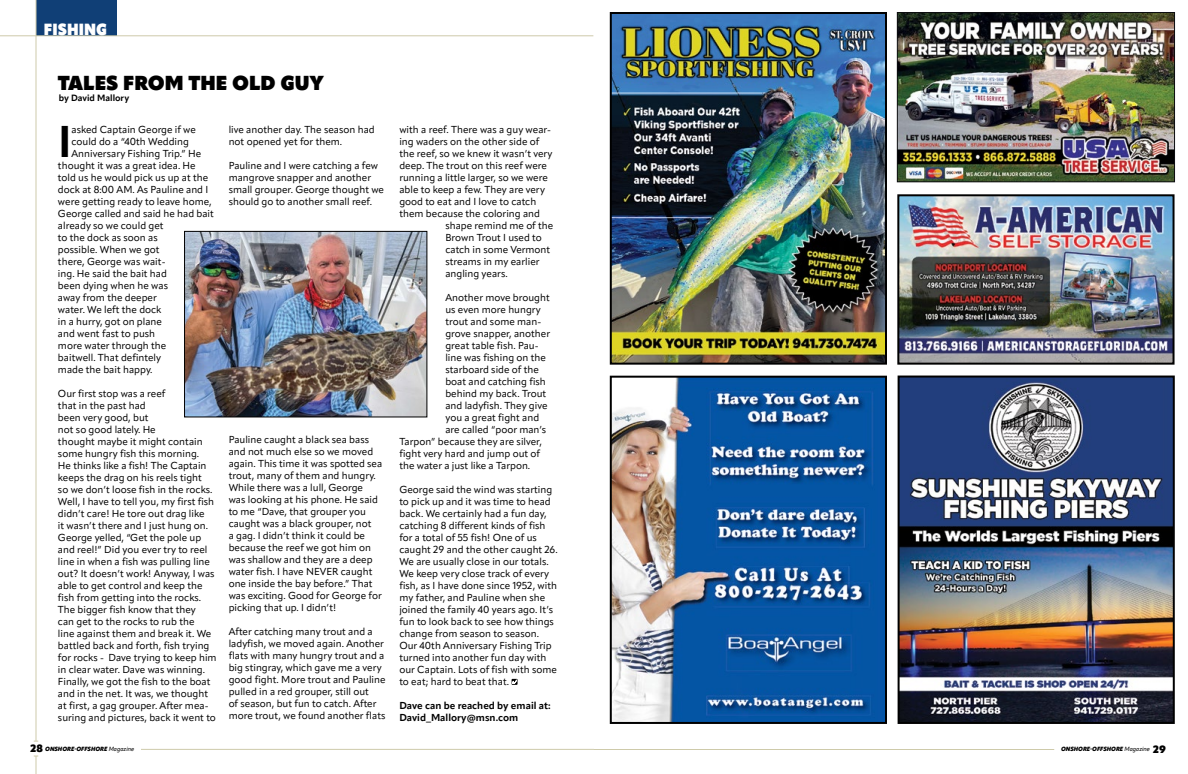
<style>
.page{position:relative;width:1188px;height:774px;background:#fff}
.page>*{position:absolute;margin:0;border:0;box-sizing:border-box;transform-origin:0 0}
.t1{font:700 43.9px "Apparat";color:#000}
.t2{font:800 20px "Apparat";color:#000}
.t3{font:800 16px "Apparat";color:#fff;scale:.95 1}
.t4{font:10px/12px "Apparat";color:#000}
.t5{font:700 10px/12px "Apparat";color:#000}
.t6{font:700 9px "Apparat";color:#000}
.t7{font:italic 900 6px "Apparat";color:#000;scale:.95 1}
.s1{font-style:normal;font-size:10.5px}
.s2{font-weight:500}
</style>
<div class="page">
<img style="left:613px;top:379px;width:271px;height:342px">
<div style="left:610px;top:376px;width:277px;height:348px;border:2px solid #000"></div>
<img style="left:613px;top:15px;width:271px;height:347px">
<div style="left:610px;top:12px;width:277px;height:353px;border:2px solid #000"></div>
<img style="left:901px;top:379px;width:271px;height:342px">
<div style="left:898px;top:376px;width:277px;height:348px;border:2px solid #000"></div>
<img style="left:900px;top:197px;width:272px;height:165px">
<div style="left:897px;top:194px;width:278px;height:171px;border:2px solid #000"></div>
<img style="left:899px;top:14px;width:274px;height:166px">
<div style="left:897px;top:12px;width:278px;height:170px;border:1px solid #0d0e10"></div>
<hr style="left:594px;top:749px;width:460px;height:1px;background:#cecaaa">
<div style="left:36px;top:0;width:81px;height:36px;background:#103f76"></div>
<hr style="left:0;top:35px;width:593px;height:1px;background:#cecaaa">
<hr style="left:36px;top:0;width:1px;height:741px;background:#cecaaa">
<svg style="left:512px;top:679px;width:6px;height:6px"></svg>
<svg style="left:34px;top:756px;width:4px;height:18px"></svg>
<hr style="left:141px;top:749px;width:453px;height:1px;background:#cecaaa">
<img style="left:186px;top:233px;width:239px;height:182px">
<div style="left:184px;top:231px;width:243px;height:186px;border:1px solid #000"></div>
<h3 class="t3" style="left:44px;top:20px;width:68px">FISHING</h3>
<h2 class="t2" style="left:58px;top:70px;width:268px">TALES FROM THE OLD GUY</h2>
<p class="t6" style="left:59px;top:93px;width:72px">by David Mallory</p>
<h1 class="t1" style="left:58px;top:115px;width:15px">I</h1>
<p class="t4" style="left:71px;top:123px;width:126px">asked Captain George if we</p>
<p class="t4" style="left:229px;top:123px;width:148px">live another day. The season had not opened yet for them.</p>
<p class="t4" style="left:229px;top:159px;width:157px">Pauline and I were catching a few mangrove snapper and another small grouper. George thought we should go to another small reef.</p>
<p class="t4" style="left:71px;top:135px;width:119px">could do a “40th Wedding</p>
<p class="t4" style="left:71px;top:147px;width:131px">Anniversary Fishing Trip.” He</p>
<p class="t4" style="left:58px;top:159px;width:139px">thought it was a great idea. He</p>
<p class="t4" style="left:58px;top:171px;width:152px">told us he would pick us up at the</p>
<p class="t4" style="left:58px;top:183px;width:152px">dock at 8:00 AM. As Pauline and I</p>
<p class="t4" style="left:58px;top:195px;width:155px">were getting ready to leave home,</p>
<p class="t4" style="left:58px;top:207px;width:157px">George called and said he had bait</p>
<p class="t4" style="left:58px;top:219px;width:107px">already so we could get</p>
<p class="t4" style="left:58px;top:231px;width:101px">to the dock as soon as</p>
<p class="t4" style="left:58px;top:243px;width:103px">possible. When we got</p>
<p class="t4" style="left:58px;top:255px;width:109px">there, George was wait-</p>
<p class="t4" style="left:58px;top:267px;width:110px">ing. He said the bait had</p>
<p class="t4" style="left:58px;top:279px;width:112px">been dying when he was</p>
<p class="t4" style="left:58px;top:291px;width:100px">away from the deeper</p>
<p class="t4" style="left:58px;top:303px;width:105px">water. We left the dock</p>
<p class="t4" style="left:58px;top:315px;width:106px">in a hurry, got on plane</p>
<p class="t4" style="left:58px;top:327px;width:99px">and went fast to push</p>
<p class="t4" style="left:58px;top:339px;width:110px">more water through the</p>
<p class="t4" style="left:58px;top:351px;width:105px">baitwell. That defintely</p>
<p class="t4" style="left:58px;top:363px;width:96px">made the bait happy.</p>
<p class="t4" style="left:58px;top:387px;width:160px">Our first stop was a reef<br>that in the past had<br>been very good, but<br>not so good lately. He<br>thought maybe it might contain some hungry fish this morning.<br>He thinks like a fish! The Captain keeps the drag on his reels tight<br>so we don’t loose fish in the rocks.<br>Well, I have to tell you, my first fish didn’t care! He tore out drag like<br>it wasn’t there and I just hung on.<br>George yelled, “Get the pole up and reel!” Did you ever try to reel line in when a fish was pulling line out? It doesn’t work! Anyway, I was able to get control and keep the fish from getting into the rocks.<br>The bigger fish know that they<br>can get to the rocks to rub the<br>line against them and break it. We battled back and forth, fish trying for rocks - Dave trying to keep him in clear water. Dave was winning.<br>Finally, we got the fish to the boat and in the net. It was, we thought at first, a gag grouper. After mea&shy;suring and pictures, back it went to</p>
<p class="t4" style="left:229px;top:433px;width:155px">Pauline caught a black sea bass and not much else so we moved again. This time it was spotted sea trout, many of them and hungry.<br>While there was a lull, George<br>was looking at his phone. He said to me “Dave, that grouper you caught was a black grouper, not<br>a gag. I didn’t think it could be because the reef we got him on was shallow and they are a deep water fish. I have NEVER caught one inside the bay before.” That was exciting. Good for George for picking that up. I didn’t!</p>
<p class="t4" style="left:229px;top:625px;width:158px">After catching many trout and a ladyfish, we moved again. Another flats with many hungry trout and a big stingray, which gave me a very good fight. More trout and Pauline pulled in a red grouper, still out<br>of season, but fun to catch. After more trout, we found another flats</p>
<p class="t7" style="left:31px;top:745px;width:111px"><span class="s1">28</span> ONSHORE-OFFSHORE <span class="s2">Magazine</span></p>
<p class="t4" style="left:399px;top:123px;width:153px">with a reef. There was a guy wear-</p>
<p class="t4" style="left:399px;top:135px;width:141px">ing waders on the other side of</p>
<p class="t4" style="left:399px;top:147px;width:155px">the reef, so we knew it wasn’t very</p>
<p class="t4" style="left:399px;top:159px;width:149px">deep. The trout on this reef were</p>
<p class="t4" style="left:399px;top:171px;width:150px">running a little larger, so we were</p>
<p class="t4" style="left:399px;top:183px;width:147px">able to keep a few. They are very</p>
<p class="t4" style="left:399px;top:195px;width:138px">good to eat and I love to catch</p>
<p class="t4" style="left:399px;top:207px;width:142px">them because the coloring and</p>
<p class="t4" style="left:445px;top:219px;width:109px">shape remind me of the</p>
<p class="t4" style="left:445px;top:231px;width:98px">Brown Trout I used to</p>
<p class="t4" style="left:445px;top:243px;width:106px">catch in some Vermont</p>
<p class="t4" style="left:445px;top:255px;width:96px">streams in my earlier</p>
<p class="t4" style="left:445px;top:267px;width:64px">angling years.</p>
<p class="t4" style="left:445px;top:291px;width:106px">Another move brought</p>
<p class="t4" style="left:445px;top:303px;width:97px">us even more hungry</p>
<p class="t4" style="left:445px;top:315px;width:97px">trout and some man-</p>
<p class="t4" style="left:445px;top:327px;width:106px">grove snapper, another</p>
<p class="t4" style="left:445px;top:339px;width:95px">great table fish. Pau-</p>
<p class="t4" style="left:445px;top:351px;width:102px">line was fishing on the</p>
<p class="t4" style="left:445px;top:363px;width:95px">starboard side of the</p>
<p class="t4" style="left:445px;top:375px;width:102px">boat and catching fish</p>
<p class="t4" style="left:445px;top:387px;width:102px">behind my back. Trout</p>
<p class="t4" style="left:445px;top:399px;width:104px">and ladyfish. They give</p>
<p class="t4" style="left:445px;top:411px;width:95px">you a great fight and</p>
<p class="t4" style="left:445px;top:423px;width:102px">are called “poor man’s</p>
<p class="t4" style="left:399px;top:435px;width:144px">Tarpon” because they are silver,</p>
<p class="t4" style="left:399px;top:447px;width:142px">fight very hard and jump out of</p>
<p class="t4" style="left:399px;top:459px;width:132px">the water a just like a Tarpon.</p>
<p class="t4" style="left:399px;top:483px;width:160px">George said the wind was starting to pick up and it was time to head back. We certainly had a fun day, catching 8 different kinds of fish for a total of 55 fish! One of us caught 29 and the other caught 26.<br>We are usually close in our totals.<br>We keep very close track of every fish, as I have done since 1952, with my father, and Pauline when she joined the family 40 years ago. It’s fun to look back to see how things change from season to season.<br>Our 40th Anniversary Fishing Trip turned into another fun day with our Captain. Lots of fish with some to eat; hard to beat that.</p>
<p class="t5" style="left:399px;top:699px;width:153px">Dave can be reached by email at:<br>David_Mallory@msn.com</p>
<p class="t7" style="left:1061px;top:745px;width:112px">ONSHORE-OFFSHORE <span class="s2">Magazine</span> <span class="s1">29</span></p>
</div>
